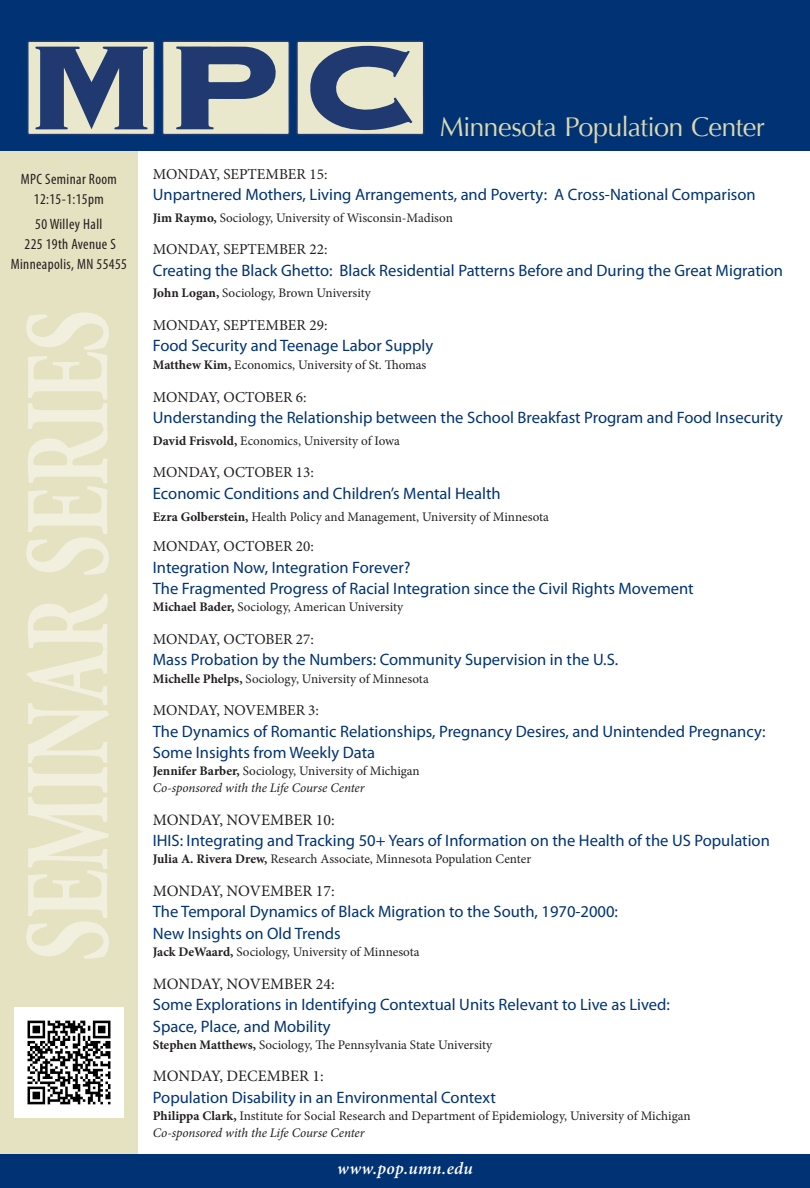
<style>
.page{position:relative;width:810px;height:1188px;background:#fff}
.page>*{position:absolute;margin:0;border:0;box-sizing:border-box;transform-origin:0 0}
.t1{font:700 119.62px "Adobe Garamond Pro";color:#f1efde;scale:.69 1}
.t2{font:27px "Optima";letter-spacing:-.02em;color:#ded9b0}
.t3{font:italic 600 17.25px "Minion Pro";letter-spacing:.02em;color:#fff}
.t4{font:16.58px/21.6px "Myriad Pro";color:#013374}
.t5{font:15.9px "Minion Pro";letter-spacing:-.005em;color:#231f20}
.t6{font:15.15px "Minion Pro";letter-spacing:-.005em;color:#231f20}
.t7{font:condensed 15px "Myriad Pro";letter-spacing:.025em;color:#231f20}
.t8{font:13.12px "Minion Pro";color:#231f20}
.t9{font:italic 13.12px "Minion Pro";letter-spacing:-.01em;color:#231f20}
.s1{font-weight:700}
</style>
<div class="page">
<div style="left:0;top:151px;width:138px;height:1010px;background:#e5e2c1"></div>
<div style="left:0;top:0;width:810px;height:151px;background:#013374"></div>
<div style="left:0;top:1154px;width:810px;height:34px;background:#013374"></div>
<svg style="left:27px;top:40px;width:397px;height:95px;background:#84919e"></svg>
<img style="left:14px;top:1008px;width:110px;height:110px">
<p class="t7" style="left:21px;top:170px;width:98px">MPC Seminar Room</p>
<p class="t7" style="left:34px;top:190px;width:71px">12:15-1:15pm</p>
<p class="t7" style="left:35px;top:215px;width:69px">50 Willey Hall</p>
<p class="t7" style="left:25px;top:235px;width:93px">225 19th Avenue S</p>
<p class="t7" style="left:11px;top:255px;width:118px">Minneapolis, MN 55455</p>
<p class="t1" style="left:0;top:961px;width:945px;rotate:-90deg">SEMINAR SERIES</p>
<p class="t2" style="left:440px;top:111px;width:327px">Minnesota Population Center</p>
<p class="t6" style="left:153px;top:164px;width:176px">MONDAY, SEPTEMBER 15:</p>
<p class="t4" style="left:153px;top:184px;width:604px">Unpartnered Mothers, Living Arrangements, and Poverty: A Cross-National Comparison</p>
<p class="t8" style="left:153px;top:209px;width:302px"><span class="s1">Jim Raymo,</span> Sociology, University of Wisconsin-Madison</p>
<p class="t6" style="left:153px;top:239px;width:176px">MONDAY, SEPTEMBER 22:</p>
<p class="t4" style="left:153px;top:259px;width:632px">Creating the Black Ghetto: Black Residential Patterns Before and During the Great Migration</p>
<p class="t8" style="left:153px;top:284px;width:219px"><span class="s1">John Logan,</span> Sociology, Brown University</p>
<p class="t6" style="left:153px;top:315px;width:176px">MONDAY, SEPTEMBER 29:</p>
<p class="t4" style="left:153px;top:335px;width:282px">Food Security and Teenage Labor Supply</p>
<p class="t8" style="left:153px;top:356px;width:275px"><span class="s1">Matthew Kim,</span> Economics, University of St. Thomas</p>
<p class="t6" style="left:153px;top:387px;width:155px">MONDAY, OCTOBER 6:</p>
<p class="t4" style="left:153px;top:407px;width:632px">Understanding the Relationship between the School Breakfast Program and Food Insecurity</p>
<p class="t8" style="left:153px;top:432px;width:249px"><span class="s1">David Frisvold,</span> Economics, University of Iowa</p>
<p class="t6" style="left:153px;top:462px;width:163px">MONDAY, OCTOBER 13:</p>
<p class="t4" style="left:153px;top:482px;width:349px">Economic Conditions and Children’s Mental Health</p>
<p class="t8" style="left:153px;top:508px;width:398px"><span class="s1">Ezra Golberstein,</span> Health Policy and Management, University of Minnesota</p>
<p class="t6" style="left:153px;top:536px;width:163px">MONDAY, OCTOBER 20:</p>
<p class="t4" style="left:153px;top:556px;width:542px">Integration Now, Integration Forever?<br>The Fragmented Progress of Racial Integration since the Civil Rights Movement</p>
<p class="t8" style="left:153px;top:598px;width:252px"><span class="s1">Michael Bader,</span> Sociology, American University</p>
<p class="t6" style="left:153px;top:629px;width:163px">MONDAY, OCTOBER 27:</p>
<p class="t4" style="left:153px;top:649px;width:467px">Mass Probation by the Numbers: Community Supervision in the U.S.</p>
<p class="t8" style="left:153px;top:670px;width:277px"><span class="s1">Michelle Phelps,</span> Sociology, University of Minnesota</p>
<p class="t6" style="left:153px;top:700px;width:168px">MONDAY, NOVEMBER 3:</p>
<p class="t4" style="left:153px;top:720px;width:614px">The Dynamics of Romantic Relationships, Pregnancy Desires, and Unintended Pregnancy:<br>Some Insights from Weekly Data</p>
<p class="t8" style="left:153px;top:762px;width:268px"><span class="s1">Jennifer Barber,</span> Sociology, University of Michigan</p>
<p class="t9" style="left:153px;top:779px;width:213px">Co-sponsored with the Life Course Center</p>
<p class="t5" style="left:153px;top:809px;width:183px">MONDAY, NOVEMBER 10:</p>
<p class="t4" style="left:153px;top:830px;width:619px">IHIS: Integrating and Tracking 50+ Years of Information on the Health of the US Population</p>
<p class="t8" style="left:153px;top:850px;width:380px"><span class="s1">Julia A. Rivera Drew,</span> Research Associate, Minnesota Population Center</p>
<p class="t5" style="left:153px;top:880px;width:183px">MONDAY, NOVEMBER 17:</p>
<p class="t4" style="left:153px;top:901px;width:467px">The Temporal Dynamics of Black Migration to the South, 1970-2000:<br>New Insights on Old Trends</p>
<p class="t8" style="left:153px;top:943px;width:268px"><span class="s1">Jack DeWaard,</span> Sociology, University of Minnesota</p>
<p class="t5" style="left:153px;top:973px;width:183px">MONDAY, NOVEMBER 24:</p>
<p class="t4" style="left:153px;top:994px;width:519px">Some Explorations in Identifying Contextual Units Relevant to Live as Lived:<br>Space, Place, and Mobility</p>
<p class="t8" style="left:153px;top:1036px;width:341px"><span class="s1">Stephen Matthews,</span> Sociology, The Pennsylvania State University</p>
<p class="t5" style="left:153px;top:1066px;width:172px">MONDAY, DECEMBER 1:</p>
<p class="t4" style="left:153px;top:1086px;width:344px">Population Disability in an Environmental Context</p>
<p class="t8" style="left:153px;top:1107px;width:539px"><span class="s1">Philippa Clark,</span> Institute for Social Research and Department of Epidemiology, University of Michigan</p>
<p class="t9" style="left:153px;top:1124px;width:213px">Co-sponsored with the Life Course Center</p>
<p class="t3" style="left:337px;top:1156px;width:137px">www.pop.umn.edu</p>
</div>
